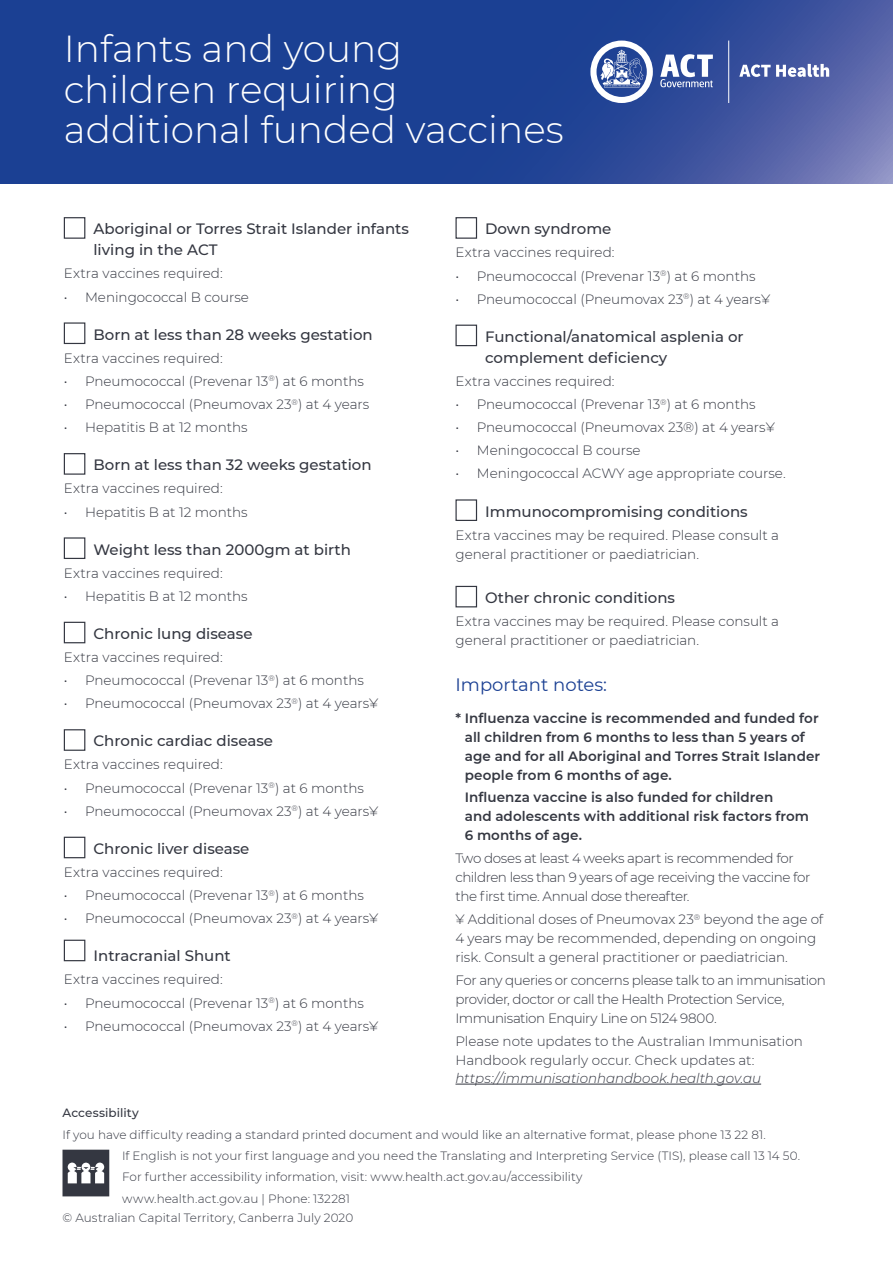
<style>
.page{position:relative;width:893px;height:1263px;background:#fff}
.page>*{position:absolute;margin:0;border:0;box-sizing:border-box;transform-origin:0 0}
.t1{font:300 37.5px/40.5px "Montserrat";color:#fff}
.t2{font:18px "Montserrat";color:#1b4093}
.t3{font:500 15px/21px "Montserrat";color:#343741}
.t4{font:300 13.5px/18.9px "Montserrat";letter-spacing:-.005em;color:#343741}
.t5{font:300 13.5px/18.9px "Montserrat";letter-spacing:-.03em;color:#343741}
.t6{font:600 13.5px/18.9px "Montserrat";letter-spacing:.005em;color:#343741}
.t7{font:italic 300 13.5px "Montserrat";letter-spacing:-.005em;color:#343741}
.t8{font:300 12px/21.5px "Montserrat";letter-spacing:.005em;color:#343741}
.t9{font:500 12px "Montserrat";letter-spacing:.005em;color:#343741}
</style>
<div class="page">
<svg style="left:0;top:0;width:893px;height:183px;background:#274797"></svg>
<svg style="left:590px;top:41px;width:63px;height:62px"></svg>
<svg style="left:660px;top:54px;width:53px;height:33px"></svg>
<hr style="left:728px;top:41px;width:1px;height:62px;background:#fff">
<svg style="left:739px;top:64px;width:90px;height:13px"></svg>
<svg style="left:63px;top:1150px;width:46px;height:46px"></svg>
<div style="left:64px;top:217px;width:21px;height:22px;border:1px solid #343741"></div>
<div style="left:64px;top:322px;width:21px;height:22px;border:1px solid #343741"></div>
<div style="left:64px;top:453px;width:21px;height:22px;border:1px solid #343741"></div>
<div style="left:64px;top:537px;width:21px;height:22px;border:1px solid #343741"></div>
<div style="left:64px;top:622px;width:21px;height:21px;border:1px solid #343741"></div>
<div style="left:64px;top:729px;width:21px;height:22px;border:1px solid #343741"></div>
<div style="left:64px;top:837px;width:21px;height:21px;border:1px solid #343741"></div>
<div style="left:64px;top:940px;width:21px;height:21px;border:1px solid #343741"></div>
<hr style="left:455px;top:1084px;width:306px;height:1px;background:#343741">
<div style="left:455px;top:217px;width:22px;height:22px;border:1px solid #343741"></div>
<div style="left:455px;top:325px;width:22px;height:21px;border:1px solid #343741"></div>
<div style="left:455px;top:499px;width:22px;height:22px;border:1px solid #343741"></div>
<div style="left:455px;top:586px;width:22px;height:21px;border:1px solid #343741"></div>
<h1 class="t1" style="left:64px;top:28px;width:501px">Infants and young children requiring additional funded vaccines</h1>
<p class="t3" style="left:93px;top:218px;width:317px">Aboriginal or Torres Strait Islander infants living in the ACT</p>
<p class="t4" style="left:64px;top:264px;width:160px">Extra vaccines required:</p>
<p class="t4" style="left:64px;top:287px;width:187px">• Meningococcal B course</p>
<p class="t3" style="left:93px;top:323px;width:281px">Born at less than 28 weeks gestation</p>
<p class="t4" style="left:64px;top:348px;width:160px">Extra vaccines required:</p>
<p class="t4" style="left:64px;top:371px;width:302px">• Pneumococcal (Prevenar 13<sup>®</sup>) at 6 months</p>
<p class="t4" style="left:64px;top:394px;width:307px">• Pneumococcal (Pneumovax 23<sup>®</sup>) at 4 years</p>
<p class="t4" style="left:64px;top:417px;width:185px">• Hepatitis B at 12 months</p>
<p class="t3" style="left:93px;top:454px;width:280px">Born at less than 32 weeks gestation</p>
<p class="t4" style="left:64px;top:479px;width:160px">Extra vaccines required:</p>
<p class="t4" style="left:64px;top:502px;width:185px">• Hepatitis B at 12 months</p>
<p class="t3" style="left:93px;top:538px;width:259px">Weight less than 2000gm at birth</p>
<p class="t4" style="left:64px;top:563px;width:160px">Extra vaccines required:</p>
<p class="t4" style="left:64px;top:586px;width:185px">• Hepatitis B at 12 months</p>
<p class="t3" style="left:93px;top:622px;width:161px">Chronic lung disease</p>
<p class="t4" style="left:64px;top:647px;width:160px">Extra vaccines required:</p>
<p class="t4" style="left:64px;top:670px;width:302px">• Pneumococcal (Prevenar 13<sup>®</sup>) at 6 months</p>
<p class="t4" style="left:64px;top:694px;width:316px">• Pneumococcal (Pneumovax 23<sup>®</sup>) at 4 years¥</p>
<p class="t3" style="left:93px;top:730px;width:181px">Chronic cardiac disease</p>
<p class="t4" style="left:64px;top:755px;width:160px">Extra vaccines required:</p>
<p class="t4" style="left:64px;top:778px;width:302px">• Pneumococcal (Prevenar 13<sup>®</sup>) at 6 months</p>
<p class="t4" style="left:64px;top:801px;width:316px">• Pneumococcal (Pneumovax 23<sup>®</sup>) at 4 years¥</p>
<p class="t3" style="left:93px;top:837px;width:157px">Chronic liver disease</p>
<p class="t4" style="left:64px;top:862px;width:160px">Extra vaccines required:</p>
<p class="t4" style="left:64px;top:885px;width:302px">• Pneumococcal (Prevenar 13<sup>®</sup>) at 6 months</p>
<p class="t4" style="left:64px;top:908px;width:316px">• Pneumococcal (Pneumovax 23<sup>®</sup>) at 4 years¥</p>
<p class="t3" style="left:93px;top:945px;width:139px">Intracranial Shunt</p>
<p class="t4" style="left:64px;top:970px;width:160px">Extra vaccines required:</p>
<p class="t4" style="left:64px;top:993px;width:302px">• Pneumococcal (Prevenar 13<sup>®</sup>) at 6 months</p>
<p class="t4" style="left:64px;top:1016px;width:316px">• Pneumococcal (Pneumovax 23<sup>®</sup>) at 4 years¥</p>
<p class="t3" style="left:485px;top:218px;width:128px">Down syndrome</p>
<p class="t4" style="left:455px;top:243px;width:160px">Extra vaccines required:</p>
<p class="t4" style="left:455px;top:266px;width:302px">• Pneumococcal (Prevenar 13<sup>®</sup>) at 6 months</p>
<p class="t4" style="left:455px;top:289px;width:316px">• Pneumococcal (Pneumovax 23<sup>®</sup>) at 4 years¥</p>
<p class="t3" style="left:485px;top:325px;width:260px">Functional/anatomical asplenia or complement deficiency</p>
<p class="t4" style="left:455px;top:371px;width:160px">Extra vaccines required:</p>
<p class="t4" style="left:455px;top:394px;width:302px">• Pneumococcal (Prevenar 13<sup>®</sup>) at 6 months</p>
<p class="t4" style="left:455px;top:417px;width:321px">• Pneumococcal (Pneumovax 23®) at 4 years¥</p>
<p class="t4" style="left:455px;top:441px;width:187px">• Meningococcal B course</p>
<p class="t4" style="left:455px;top:464px;width:332px">• Meningococcal ACWY age appropriate course.</p>
<p class="t3" style="left:485px;top:500px;width:264px">Immunocompromising conditions</p>
<p class="t4" style="left:455px;top:525px;width:325px">Extra vaccines may be required. Please consult a general practitioner or paediatrician.</p>
<p class="t3" style="left:485px;top:586px;width:191px">Other chronic conditions</p>
<p class="t4" style="left:455px;top:611px;width:325px">Extra vaccines may be required. Please consult a general practitioner or paediatrician.</p>
<h2 class="t2" style="left:455px;top:673px;width:153px">Important notes:</h2>
<p class="t6" style="left:465px;top:708px;width:357px;text-indent:-9px">* Influenza vaccine is recommended and funded for all children from 6 months to less than 5 years of age and for all Aboriginal and Torres Strait Islander people from 6 months of age.</p>
<p class="t6" style="left:465px;top:787px;width:346px">Influenza vaccine is also funded for children<br>and adolescents with additional risk factors from<br>6 months of age.</p>
<p class="t5" style="left:455px;top:849px;width:356px">Two doses at least 4 weeks apart is recommended for children less than 9 years of age receiving the vaccine for the first time. Annual dose thereafter.</p>
<p class="t4" style="left:455px;top:909px;width:369px">¥ Additional doses of Pneumovax 23<sup>®</sup> beyond the age of<br>4 years may be recommended, depending on ongoing risk. Consult a general practitioner or paediatrician.</p>
<p class="t5" style="left:455px;top:970px;width:372px">For any queries or concerns please talk to an immunisation provider, doctor or call the Health Protection Service,<br>Immunisation Enquiry Line on 5124 9800.</p>
<p class="t4" style="left:455px;top:1031px;width:349px">Please note updates to the Australian Immunisation<br>Handbook regularly occur. Check updates at:</p>
<p class="t7" style="left:455px;top:1069px;width:307px">https://immunisationhandbook.health.gov.au</p>
<p class="t9" style="left:63px;top:1105px;width:78px">Accessibility</p>
<p class="t8" style="left:122px;top:1123px;width:680px;text-indent:-60px">If you have difficulty reading a standard printed document and would like an alternative format, please phone 13 22 81.<br>If English is not your first language and you need the Translating and Interpreting Service (TIS), please call 13 14 50.<br>For further accessibility information, visit: www.health.act.gov.au/accessibility<br>www.health.act.gov.au | Phone: 132281</p>
<p class="t8" style="left:63px;top:1207px;width:292px">© Australian Capital Territory, Canberra July 2020</p>
</div>
